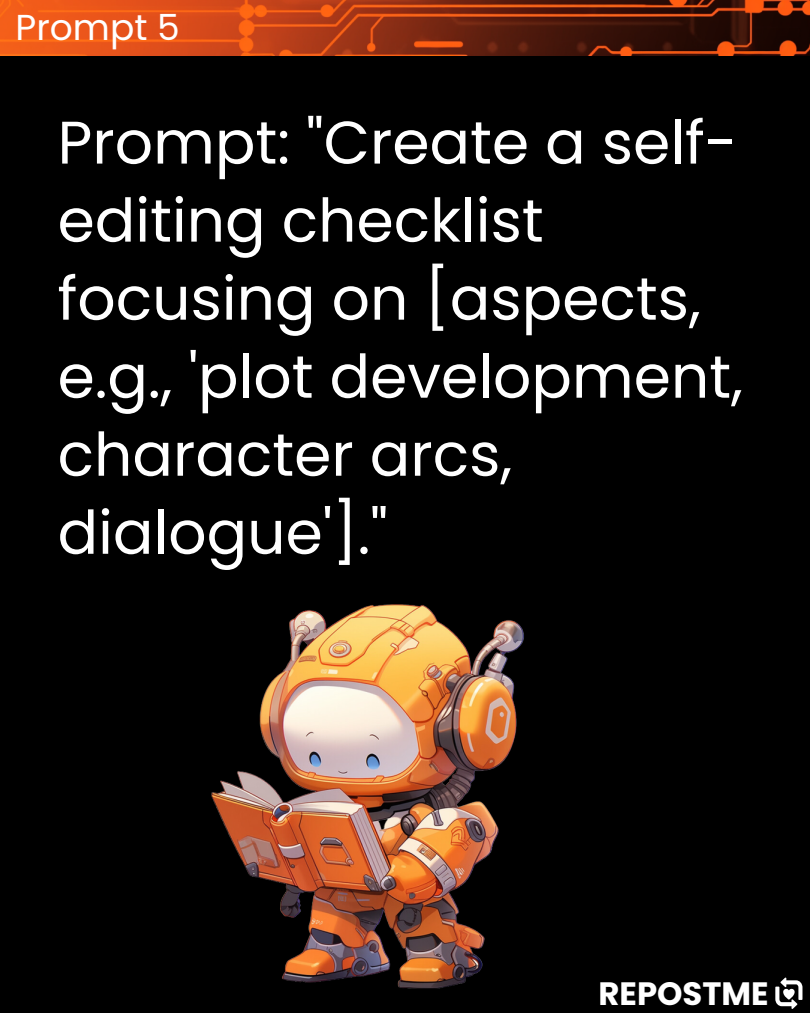
<style>
.page{position:relative;width:810px;height:1013px;background:#fff}
.page>*{position:absolute;margin:0;border:0;box-sizing:border-box;transform-origin:0 0}
.t1{font:60px/78px "Poppins";color:#fff}
.t2{font:36px "Poppins";color:#fff}
.t3{font:700 32.3px "Poppins";color:#fff}
</style>
<div class="page">
<div style="left:0;top:0;width:810px;height:1012px;background:#000"></div>
<img style="left:0;top:0;width:810px;height:55px">
<svg style="left:775px;top:977px;width:27px;height:31px"></svg>
<img style="left:211px;top:604px;width:313px;height:385px">
<p class="t2" style="left:16px;top:2px;width:166px">Prompt 5</p>
<p class="t1" style="left:58px;top:104px;width:687px">Prompt: "Create a self&shy;editing checklist focusing on [aspects, e.g., 'plot development, character arcs, dialogue']."</p>
<p class="t3" style="left:598px;top:970px;width:172px">REPOSTME</p>
</div>
